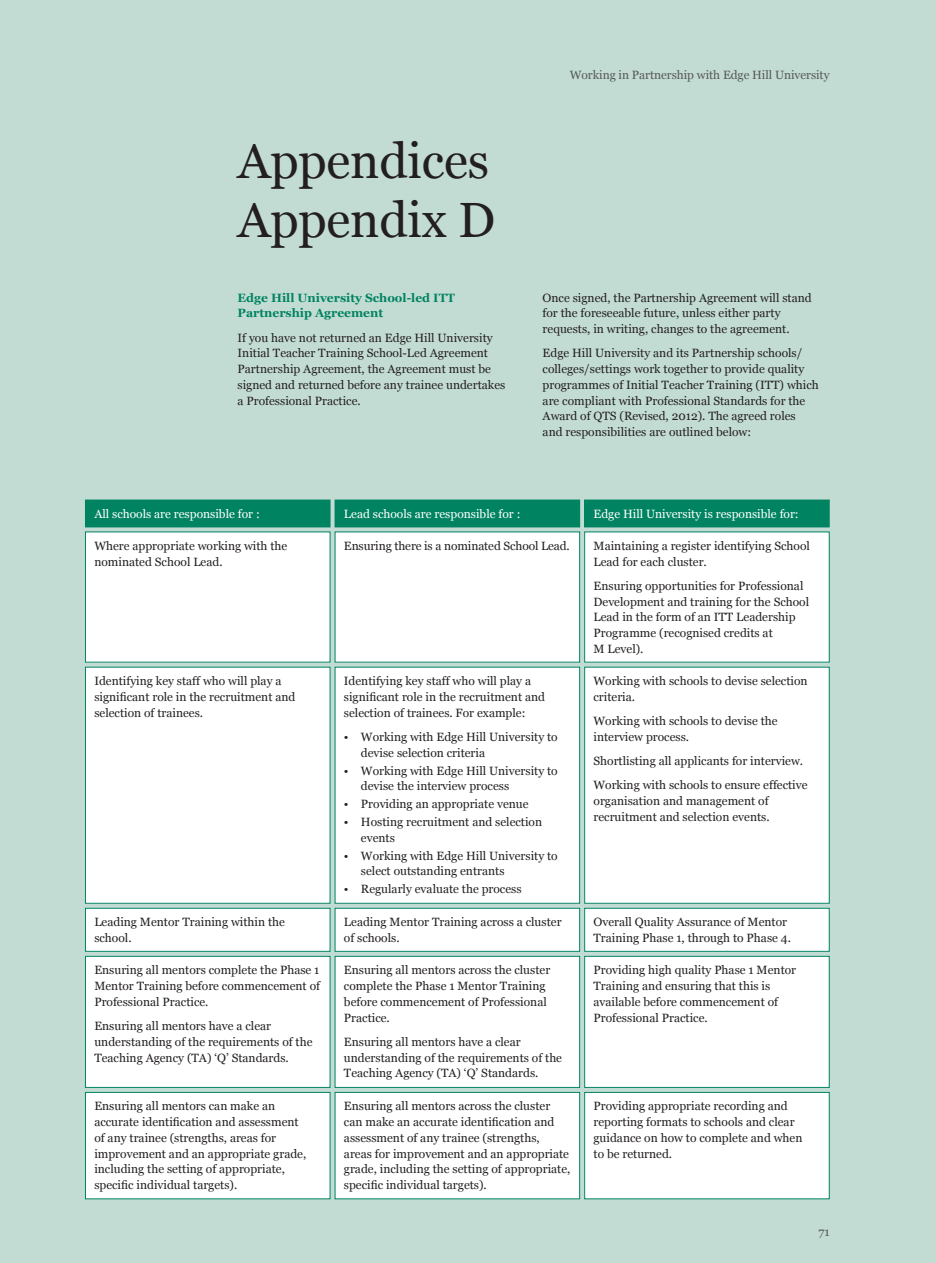
<style>
.page{position:relative;width:936px;height:1263px;background:#fff}
.page>*{position:absolute;margin:0;border:0;box-sizing:border-box;transform-origin:0 0}
.Heading_1{font:49.5px "Georgia";letter-spacing:-.005em;color:#231f20}
.Body{font:12px/15.8px "Georgia";color:#231f20}
.Bullets{font:12px/15.8px "Georgia";color:#231f20}
.Body-2{font:12px "Georgia";color:#fff}
.Body-3{font:700 12px/15.8px "Georgia";color:#008361}
.t1{font:12px "Georgia";letter-spacing:-.005em;color:#57585a}
</style>
<div class="page">
<div style="left:0;top:0;width:935px;height:1263px;background:#c3dcd3"></div>
<div style="left:85px;top:532px;width:245px;height:130px;background:#fff"></div>
<div style="left:335px;top:532px;width:244px;height:130px;background:#fff"></div>
<div style="left:584px;top:532px;width:245px;height:130px;background:#fff"></div>
<div style="left:85px;top:667px;width:245px;height:236px;background:#fff"></div>
<div style="left:85px;top:667px;width:245px;height:237px;border:1px solid #008361"></div>
<div style="left:335px;top:667px;width:244px;height:236px;background:#fff"></div>
<div style="left:334px;top:667px;width:246px;height:237px;border:1px solid #008361"></div>
<div style="left:584px;top:667px;width:245px;height:236px;background:#fff"></div>
<div style="left:584px;top:667px;width:245px;height:237px;border:1px solid #008361"></div>
<div style="left:85px;top:908px;width:245px;height:43px;background:#fff"></div>
<div style="left:85px;top:908px;width:245px;height:44px;border:1px solid #008361"></div>
<div style="left:335px;top:908px;width:244px;height:43px;background:#fff"></div>
<div style="left:334px;top:908px;width:246px;height:44px;border:1px solid #008361"></div>
<div style="left:584px;top:908px;width:245px;height:43px;background:#fff"></div>
<div style="left:584px;top:908px;width:245px;height:44px;border:1px solid #008361"></div>
<div style="left:85px;top:956px;width:245px;height:131px;background:#fff"></div>
<div style="left:85px;top:956px;width:245px;height:132px;border:1px solid #008361"></div>
<div style="left:335px;top:956px;width:244px;height:131px;background:#fff"></div>
<div style="left:334px;top:956px;width:246px;height:132px;border:1px solid #008361"></div>
<div style="left:584px;top:956px;width:245px;height:131px;background:#fff"></div>
<div style="left:584px;top:956px;width:245px;height:132px;border:1px solid #008361"></div>
<div style="left:85px;top:500px;width:245px;height:27px;background:#008361"></div>
<div style="left:335px;top:500px;width:244px;height:27px;background:#008361"></div>
<div style="left:584px;top:500px;width:245px;height:27px;background:#008361"></div>
<div style="left:85px;top:1092px;width:245px;height:107px;background:#fff"></div>
<div style="left:85px;top:1092px;width:245px;height:107px;border:1px solid #008361"></div>
<div style="left:335px;top:1092px;width:244px;height:107px;background:#fff"></div>
<div style="left:334px;top:1092px;width:246px;height:107px;border:1px solid #008361"></div>
<div style="left:584px;top:1092px;width:245px;height:107px;background:#fff"></div>
<div style="left:584px;top:1092px;width:245px;height:107px;border:1px solid #008361"></div>
<p class="Heading_1" style="left:237px;top:131px;width:253px">Appendices</p>
<p class="Heading_1" style="left:237px;top:190px;width:259px">Appendix D</p>
<p class="Body-3" style="left:237px;top:290px;width:219px">Edge Hill University School-led ITT<br>Partnership Agreement</p>
<p class="Body" style="left:237px;top:330px;width:269px">If you have not returned an Edge Hill University Initial Teacher Training School-Led Agreement Partnership Agreement, the Agreement must be signed and returned before any trainee undertakes a Professional Practice.</p>
<p class="t1" style="left:570px;top:68px;width:261px">Working in Partnership with Edge Hill University</p>
<p class="Body" style="left:542px;top:290px;width:270px">Once signed, the Partnership Agreement will stand for the foreseeable future, unless either party requests, in writing, changes to the agreement.</p>
<p class="Body" style="left:542px;top:346px;width:278px">Edge Hill University and its Partnership schools/ colleges/settings work together to provide quality programmes of Initial Teacher Training (ITT) which are compliant with Professional Standards for the Award of QTS (Revised, 2012). The agreed roles and responsibilities are outlined below:</p>
<p class="Body-2" style="left:94px;top:507px;width:167px">All schools are responsible for :</p>
<p class="Body-2" style="left:344px;top:507px;width:178px">Lead schools are responsible for :</p>
<p class="Body-2" style="left:593px;top:507px;width:207px">Edge Hill University is responsible for:</p>
<p class="Body" style="left:94px;top:538px;width:194px">Where appropriate working with the nominated School Lead.</p>
<p class="Body" style="left:344px;top:538px;width:227px">Ensuring there is a nominated School Lead.</p>
<p class="Body" style="left:593px;top:538px;width:218px">Maintaining a register identifying School<br>Lead for each cluster.</p>
<p class="Body" style="left:593px;top:578px;width:217px">Ensuring opportunities for Professional<br>Development and training for the School<br>Lead in the form of an ITT Leadership<br>Programme (recognised credits at<br>M Level).</p>
<p class="Body" style="left:94px;top:673px;width:203px">Identifying key staff who will play a significant role in the recruitment and selection of trainees.</p>
<p class="Body" style="left:344px;top:673px;width:203px">Identifying key staff who will play a significant role in the recruitment and selection of trainees. For example:</p>
<p class="Bullets" style="left:361px;top:729px;width:198px;text-indent:-17px">• Working with Edge Hill University to devise selection criteria</p>
<p class="Bullets" style="left:361px;top:763px;width:198px;text-indent:-17px">• Working with Edge Hill University to devise the interview process</p>
<p class="Bullets" style="left:344px;top:796px;width:186px">• Providing an appropriate venue</p>
<p class="Bullets" style="left:361px;top:814px;width:183px;text-indent:-17px">• Hosting recruitment and selection events</p>
<p class="Bullets" style="left:361px;top:848px;width:198px;text-indent:-17px">• Working with Edge Hill University to select outstanding entrants</p>
<p class="Bullets" style="left:344px;top:881px;width:179px">• Regularly evaluate the process</p>
<p class="Body" style="left:593px;top:673px;width:215px">Working with schools to devise selection criteria.</p>
<p class="Body" style="left:593px;top:713px;width:186px">Working with schools to devise the interview process.</p>
<p class="Body" style="left:593px;top:753px;width:211px">Shortlisting all applicants for interview.</p>
<p class="Body" style="left:593px;top:778px;width:215px">Working with schools to ensure effective organisation and management of recruitment and selection events.</p>
<p class="Body" style="left:94px;top:914px;width:192px">Leading Mentor Training within the school.</p>
<p class="Body" style="left:344px;top:914px;width:219px">Leading Mentor Training across a cluster of schools.</p>
<p class="Body" style="left:593px;top:914px;width:199px">Overall Quality Assurance of Mentor<br>Training Phase 1, through to Phase 4.</p>
<p class="Body" style="left:94px;top:962px;width:227px;text-align:justify">Ensuring all mentors complete the Phase 1<br>Mentor Training before commencement of Professional Practice.</p>
<p class="Body" style="left:94px;top:1018px;width:220px">Ensuring all mentors have a clear understanding of the requirements of the<br>Teaching Agency (TA) ‘Q’ Standards.</p>
<p class="Body" style="left:344px;top:962px;width:208px">Ensuring all mentors across the cluster complete the Phase 1 Mentor Training before commencement of Professional<br>Practice.</p>
<p class="Body" style="left:344px;top:1034px;width:220px">Ensuring all mentors have a clear understanding of the requirements of the<br>Teaching Agency (TA) ‘Q’ Standards.</p>
<p class="Body" style="left:593px;top:962px;width:204px">Providing high quality Phase 1 Mentor<br>Training and ensuring that this is available before commencement of<br>Professional Practice.</p>
<p class="Body" style="left:94px;top:1098px;width:213px">Ensuring all mentors can make an accurate identification and assessment of any trainee (strengths, areas for improvement and an appropriate grade, including the setting of appropriate, specific individual targets).</p>
<p class="Body" style="left:344px;top:1098px;width:228px">Ensuring all mentors across the cluster can make an accurate identification and assessment of any trainee (strengths, areas for improvement and an appropriate grade, including the setting of appropriate, specific individual targets).</p>
<p class="Body" style="left:593px;top:1098px;width:210px">Providing appropriate recording and reporting formats to schools and clear guidance on how to complete and when to be returned.</p>
<p class="t1" style="left:818px;top:1224px;width:13px">71</p>
</div>
